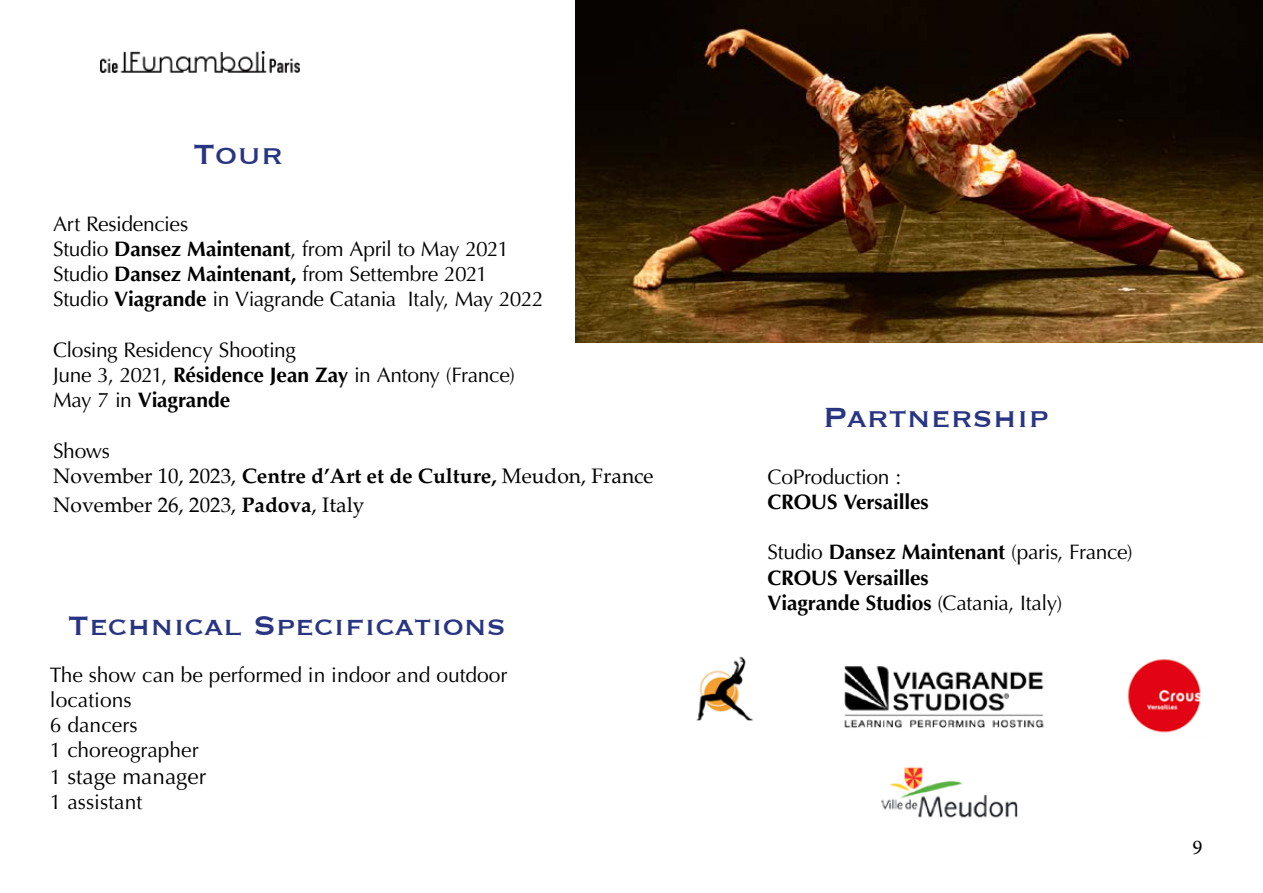
<style>
.page{position:relative;width:1263px;height:893px;background:#fff}
.page>*{position:absolute;margin:0;border:0;box-sizing:border-box;transform-origin:0 0}
.t1{font:36px "Copperplate";color:#283583}
.t2{font:34.5px "Copperplate";color:#283583}
.t3{font:22.5px "Optima";color:#000}
.t4{font:21px/25.2px "Optima";letter-spacing:-.01em;color:#000}
.t5{font:700 21px/25.2px "Optima";letter-spacing:-.01em;color:#000}
.t6{font:21px/28.8px "Palatino";color:#000}
.t7{font:21px "Minion Pro";color:#000}
.s1{font-weight:700}
.s2{font-weight:400}
.s3{font-size:21px}
</style>
<div class="page">
<img style="left:101px;top:51px;width:198px;height:21px">
<img style="left:696px;top:656px;width:57px;height:65px">
<img style="left:1127px;top:658px;width:74px;height:75px">
<img style="left:844px;top:666px;width:200px;height:62px">
<img style="left:881px;top:767px;width:137px;height:51px">
<img style="left:575px;top:0;width:688px;height:342px">
<h1 class="t1" style="left:193px;top:130px;width:91px">Tour</h1>
<p class="t4" style="left:53px;top:211px;width:492px">Art Residencies<br>Studio <span class="s1">Dansez Maintenant</span>, from April to May 2021<br>Studio <span class="s1">Dansez Maintenant,</span> from Settembre 2021<br>Studio <span class="s1">Viagrande</span> in Viagrande Catania Italy, May 2022</p>
<p class="t4" style="left:53px;top:337px;width:463px">Closing Residency Shooting<br>June 3, 2021, <span class="s1">Résidence Jean Zay</span> in Antony (France)<br>May 7 in <span class="s1">Viagrande</span></p>
<p class="t4" style="left:53px;top:438px;width:58px">Shows</p>
<p class="t6" style="left:53px;top:461px;width:602px">November 10, 2023, <span class="s1">Centre d’Art et de Culture,</span> Meudon, France<br>November 26, 2023, <span class="s1">Padova</span>, Italy</p>
<p class="t4" style="left:767px;top:464px;width:135px">CoProduction :</p>
<h1 class="t1" style="left:823px;top:394px;width:228px">Partnership</h1>
<p class="t5" style="left:767px;top:490px;width:163px">CROUS Versailles</p>
<p class="t5" style="left:767px;top:540px;width:367px"><span class="s2">Studio</span> Dansez Maintenant <span class="s2">(paris, France)<br></span>CROUS Versailles<br>Viagrande Studios <span class="s2">(Catania, Italy)</span></p>
<h2 class="t2" style="left:68px;top:603px;width:440px">Technical Specifications</h2>
<p class="t4" style="left:50px;top:662px;width:459px">The show can be performed in indoor and outdoor locations<br>6 dancers<br>1 choreographer</p>
<p class="t3" style="left:50px;top:763px;width:158px"><span class="s3">1</span> stage manager</p>
<p class="t4" style="left:50px;top:790px;width:94px">1 assistant</p>
<p class="t7" style="left:1192px;top:833px;width:12px">9</p>
</div>
